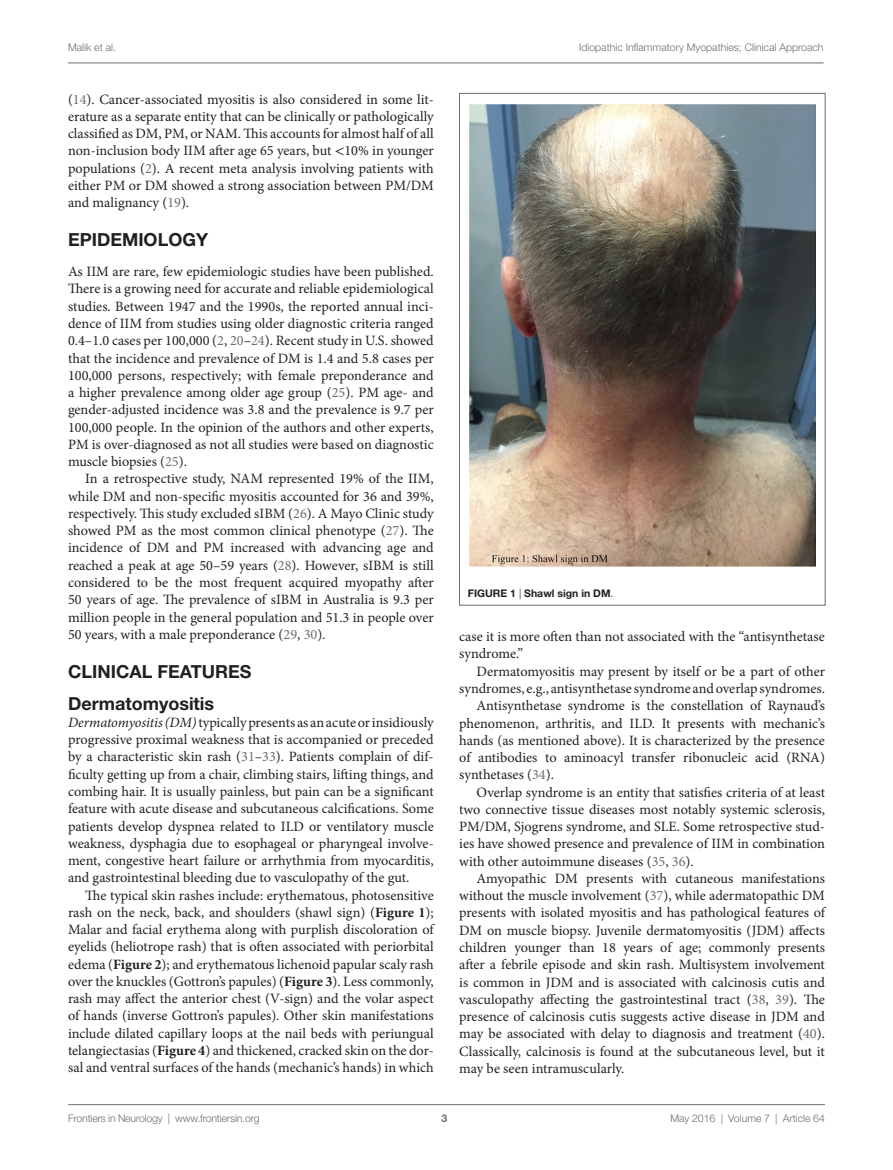
<style>
.page{position:relative;width:893px;height:1170px;background:#fff}
.page>*{position:absolute;margin:0;border:0;box-sizing:border-box;transform-origin:0 0}
.t1{font:700 18px/31.5px "Helvetica Neue LT Std";color:#231f20}
.t2{font:14.25px/17.2px "Minion Pro";color:#231f20;text-align:justify}
.t3{font:300 10.5px "Helvetica Neue LT Std";color:#6c6d70}
.t4{font:700 10.5px "Helvetica Neue LT Std";color:#231f20}
.t5{font:700 10.5px "Helvetica Neue LT Std";color:#6c6d70}
.s1{color:#6c6d70}
.s2{font-family:"STIX General"}
.s3{font-style:italic}
.s4{font-weight:700}
.s5{font-weight:300}
</style>
<div class="page">
<img style="left:469px;top:105px;width:346px;height:461px">
<hr style="left:68px;top:1104px;width:757px;height:1px;background:#6c6d70">
<hr style="left:68px;top:63px;width:756px;height:1px;background:#6c6d70">
<p class="t3" style="left:68px;top:41px;width:50px">Malik et al.</p>
<p class="t3" style="left:579px;top:41px;width:246px">Idiopathic Inflammatory Myopathies; Clinical Approach</p>
<p class="t2" style="left:68px;top:90px;width:367px">(<span class="s1">14</span>). Cancer-associated myositis is also considered in some lit&shy;erature as a separate entity that can be clinically or pathologically classified as DM, PM, or NAM. This accounts for almost half of all non-inclusion body IIM after age 65 years, but <span class="s2">&lt;</span>10% in younger populations (<span class="s1">2</span>). A recent meta analysis involving patients with either PM or DM showed a strong association between PM/DM and malignancy (<span class="s1">19</span>).</p>
<p class="t1" style="left:68px;top:223px;width:141px">EPIDEMIOLOGY</p>
<p class="t2" style="left:68px;top:263px;width:367px">As IIM are rare, few epidemiologic studies have been published.<br>There is a growing need for accurate and reliable epidemiological studies. Between 1947 and the 1990s, the reported annual inci&shy;dence of IIM from studies using older diagnostic criteria ranged 0.4–1.0 cases per 100,000 (<span class="s1">2</span>, <span class="s1">20</span>–<span class="s1">24</span>). Recent study in U.S. showed that the incidence and prevalence of DM is 1.4 and 5.8 cases per 100,000 persons, respectively; with female preponderance and a higher prevalence among older age group (<span class="s1">25</span>). PM age- and gender-adjusted incidence was 3.8 and the prevalence is 9.7 per 100,000 people. In the opinion of the authors and other experts, PM is over-diagnosed as not all studies were based on diagnostic muscle biopsies (<span class="s1">25</span>).</p>
<p class="t2" style="left:68px;top:470px;width:367px;text-indent:17px">In a retrospective study, NAM represented 19% of the IIM, while DM and non-specific myositis accounted for 36 and 39%, respectively. This study excluded sIBM (<span class="s1">26</span>). A Mayo Clinic study showed PM as the most common clinical phenotype (<span class="s1">27</span>). The incidence of DM and PM increased with advancing age and reached a peak at age 50–59 years (<span class="s1">28</span>). However, sIBM is still considered to be the most frequent acquired myopathy after 50 years of age. The prevalence of sIBM in Australia is 9.3 per million people in the general population and 51.3 in people over 50 years, with a male preponderance (<span class="s1">29</span>, <span class="s1">30</span>).</p>
<p class="t1" style="left:68px;top:655px;width:185px">CLINICAL FEATURES<br>Dermatomyositis</p>
<p class="t2" style="left:68px;top:713px;width:367px"><span class="s3">Dermatomyositis (DM)</span> typically presents as an acute or insidiously progressive proximal weakness that is accompanied or preceded by a characteristic skin rash (<span class="s1">31</span>–<span class="s1">33</span>). Patients complain of dif&shy;ficulty getting up from a chair, climbing stairs, lifting things, and combing hair. It is usually painless, but pain can be a significant feature with acute disease and subcutaneous calcifications. Some patients develop dyspnea related to ILD or ventilatory muscle weakness, dysphagia due to esophageal or pharyngeal involve&shy;ment, congestive heart failure or arrhythmia from myocarditis, and gastrointestinal bleeding due to vasculopathy of the gut.</p>
<p class="t2" style="left:68px;top:886px;width:367px;text-indent:17px">The typical skin rashes include: erythematous, photosensitive rash on the neck, back, and shoulders (shawl sign) (<span class="s4">Figure 1</span>); Malar and facial erythema along with purplish discoloration of eyelids (heliotrope rash) that is often associated with periorbital edema (<span class="s4">Figure 2</span>); and erythematous lichenoid papular scaly rash over the knuckles (Gottron’s papules) (<span class="s4">Figure 3</span>). Less commonly, rash may affect the anterior chest (V-sign) and the volar aspect of hands (inverse Gottron’s papules). Other skin manifestations include dilated capillary loops at the nail beds with periungual telangiectasias (<span class="s4">Figure 4</span>) and thickened, cracked skin on the dor&shy;sal and ventral surfaces of the hands (mechanic’s hands) in which</p>
<p class="t4" style="left:468px;top:586px;width:147px">FIGURE 1 <span class="s5">|</span> Shawl sign in DM<span class="s5">.</span></p>
<p class="t2" style="left:459px;top:628px;width:367px">case it is more often than not associated with the “antisynthetase syndrome.”</p>
<p class="t2" style="left:476px;top:662px;width:350px">Dermatomyositis may present by itself or be a part of other</p>
<p class="t2" style="left:459px;top:679px;width:367px">syndromes, e.g., antisynthetase syndrome and overlap syndromes.</p>
<p class="t2" style="left:476px;top:697px;width:350px">Antisynthetase syndrome is the constellation of Raynaud’s</p>
<p class="t2" style="left:459px;top:714px;width:367px">phenomenon, arthritis, and ILD. It presents with mechanic’s</p>
<p class="t2" style="left:459px;top:731px;width:367px">hands (as mentioned above). It is characterized by the presence</p>
<p class="t2" style="left:459px;top:749px;width:367px">of antibodies to aminoacyl transfer ribonucleic acid (RNA)</p>
<p class="t2" style="left:459px;top:766px;width:96px">synthetases (<span class="s1">34</span>).</p>
<p class="t2" style="left:476px;top:783px;width:350px">Overlap syndrome is an entity that satisfies criteria of at least</p>
<p class="t2" style="left:459px;top:800px;width:367px">two connective tissue diseases most notably systemic sclerosis,</p>
<p class="t2" style="left:459px;top:818px;width:367px">PM/DM, Sjogrens syndrome, and SLE. Some retrospective stud-</p>
<p class="t2" style="left:459px;top:835px;width:367px">ies have showed presence and prevalence of IIM in combination</p>
<p class="t2" style="left:459px;top:852px;width:236px">with other autoimmune diseases (<span class="s1">35</span>, <span class="s1">36</span>).</p>
<p class="t2" style="left:476px;top:869px;width:350px">Amyopathic DM presents with cutaneous manifestations</p>
<p class="t2" style="left:459px;top:887px;width:367px">without the muscle involvement (<span class="s1">37</span>), while adermatopathic DM</p>
<p class="t2" style="left:459px;top:904px;width:367px">presents with isolated myositis and has pathological features of</p>
<p class="t2" style="left:459px;top:921px;width:367px">DM on muscle biopsy. Juvenile dermatomyositis (JDM) affects</p>
<p class="t2" style="left:459px;top:938px;width:367px">children younger than 18 years of age; commonly presents</p>
<p class="t2" style="left:459px;top:956px;width:367px">after a febrile episode and skin rash. Multisystem involvement</p>
<p class="t2" style="left:459px;top:973px;width:367px">is common in JDM and is associated with calcinosis cutis and</p>
<p class="t2" style="left:459px;top:990px;width:367px">vasculopathy affecting the gastrointestinal tract (<span class="s1">38</span>, <span class="s1">39</span>). The</p>
<p class="t2" style="left:459px;top:1007px;width:367px">presence of calcinosis cutis suggests active disease in JDM and</p>
<p class="t2" style="left:459px;top:1025px;width:367px">may be associated with delay to diagnosis and treatment (<span class="s1">40</span>).</p>
<p class="t2" style="left:459px;top:1042px;width:367px">Classically, calcinosis is found at the subcutaneous level, but it</p>
<p class="t2" style="left:459px;top:1059px;width:167px">may be seen intramuscularly.</p>
<p class="t3" style="left:68px;top:1111px;width:193px">Frontiers in Neurology | www.frontiersin.org</p>
<p class="t3" style="left:670px;top:1111px;width:156px">May 2016 | Volume 7 | Article 64</p>
<p class="t5" style="left:441px;top:1111px;width:7px">3</p>
</div>
